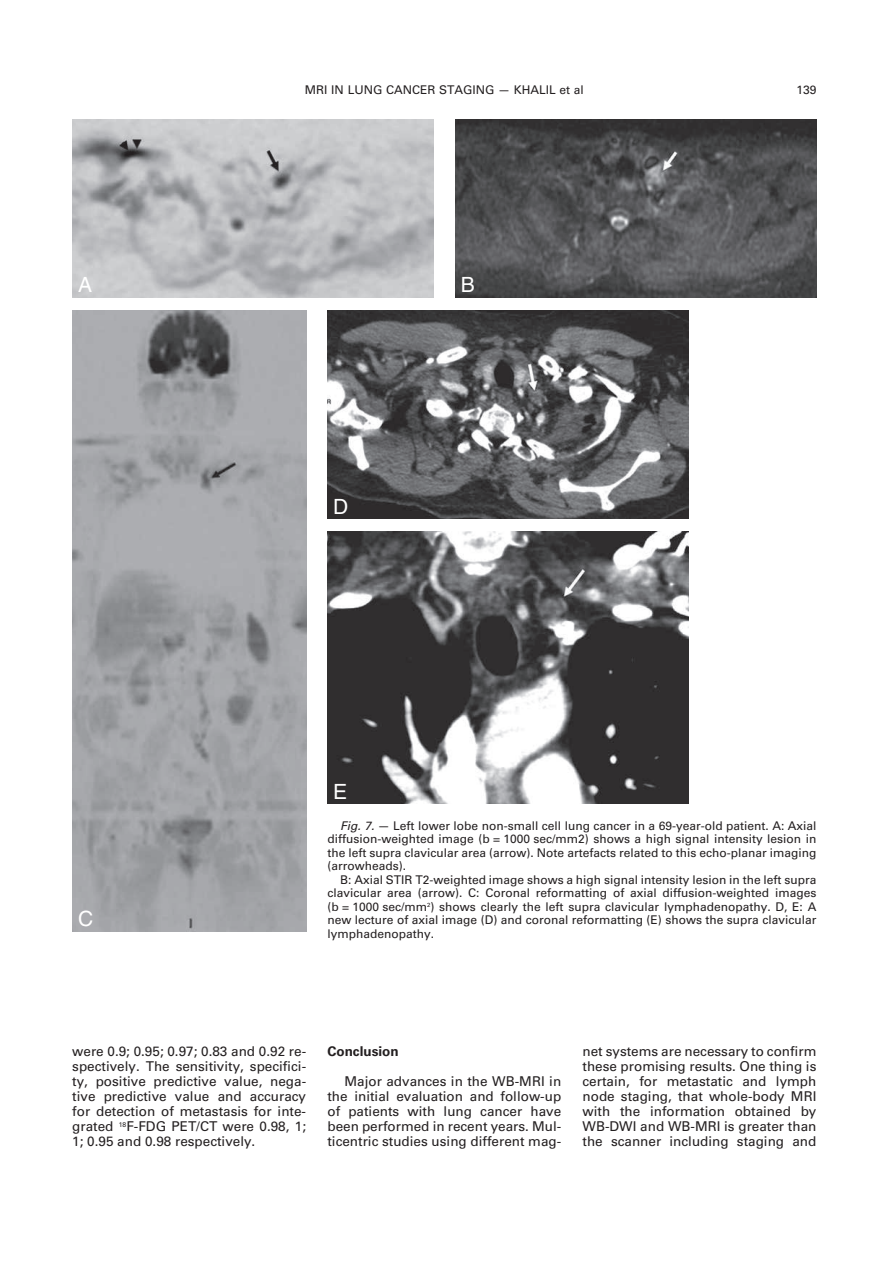
<style>
.page{position:relative;width:893px;height:1263px;background:#fff}
.page>*{position:absolute;margin:0;border:0;box-sizing:border-box;transform-origin:0 0}
.t1{font:21px "Helvetica LT Std";color:#fff}
.t2{font:13.5px/15px "Univers";color:#231f20;text-align:justify}
.t3{font:700 13.5px "Univers";color:#231f20}
.t4{font:12px/13.5px "Univers";color:#231f20;text-align:justify}
.t5{font:12px "Univers";color:#231f20}
.s1{font-style:inherit}
.s2{font-style:italic}
</style>
<div class="page">
<img style="left:72px;top:119px;width:362px;height:179px">
<img style="left:455px;top:119px;width:361px;height:179px">
<img style="left:72px;top:310px;width:234px;height:621px">
<img style="left:327px;top:310px;width:362px;height:209px">
<img style="left:327px;top:531px;width:362px;height:273px">
<p class="t5" style="left:305px;top:83px;width:280px">MRI IN LUNG CANCER STAGING — KHALIL <span class="s1">et al</span></p>
<p class="t4" style="left:796px;top:83px;width:22px">139</p>
<h1 class="t1" style="left:78px;top:273px;width:16px">A</h1>
<h1 class="t1" style="left:461px;top:273px;width:16px">B</h1>
<h1 class="t1" style="left:333px;top:494px;width:17px">D</h1>
<h1 class="t1" style="left:78px;top:906px;width:17px">C</h1>
<h1 class="t1" style="left:333px;top:779px;width:16px">E</h1>
<p class="t4" style="left:327px;top:819px;width:491px;text-indent:13px"><span class="s2">Fig. 7.</span> — Left lower lobe non-small cell lung cancer in a 69-year-old patient. A: Axial diffusion-weighted image (b = 1000 sec/mm2) shows a high signal intensity lesion in the left supra clavicular area (arrow). Note artefacts related to this echo-planar imaging (arrowheads).</p>
<p class="t4" style="left:327px;top:873px;width:491px;text-indent:13px">B: Axial STIR T2-weighted image shows a high signal intensity lesion in the left supra clavicular area (arrow). C: Coronal reformatting of axial diffusion-weighted images (b = 1000 sec/mm<sup>2</sup>) shows clearly the left supra clavicular lymphadenopathy. D, E: A new lecture of axial image (D) and coronal reformatting (E) shows the supra clavicular lymphadenopathy.</p>
<p class="t2" style="left:72px;top:1044px;width:235px">were 0.9; 0.95; 0.97; 0.83 and 0.92 re&shy;spectively. The sensitivity, specifici&shy;ty, positive predictive value, nega&shy;tive predictive value and accuracy for detection of metastasis for inte&shy;grated <sup>18</sup>F-FDG PET/CT were 0.98, 1; 1; 0.95 and 0.98 respectively.</p>
<p class="t3" style="left:327px;top:1043px;width:73px">Conclusion</p>
<p class="t2" style="left:327px;top:1074px;width:235px;text-indent:17px">Major advances in the WB-MRI in the initial evaluation and follow-up of patients with lung cancer have been performed in recent years. Mul&shy;ticentric studies using different mag-</p>
<p class="t2" style="left:583px;top:1044px;width:235px">net systems are necessary to confirm these promising results. One thing is certain, for metastatic and lymph node staging, that whole-body MRI with the information obtained by WB-DWI and WB-MRI is greater than the scanner including staging and</p>
</div>
